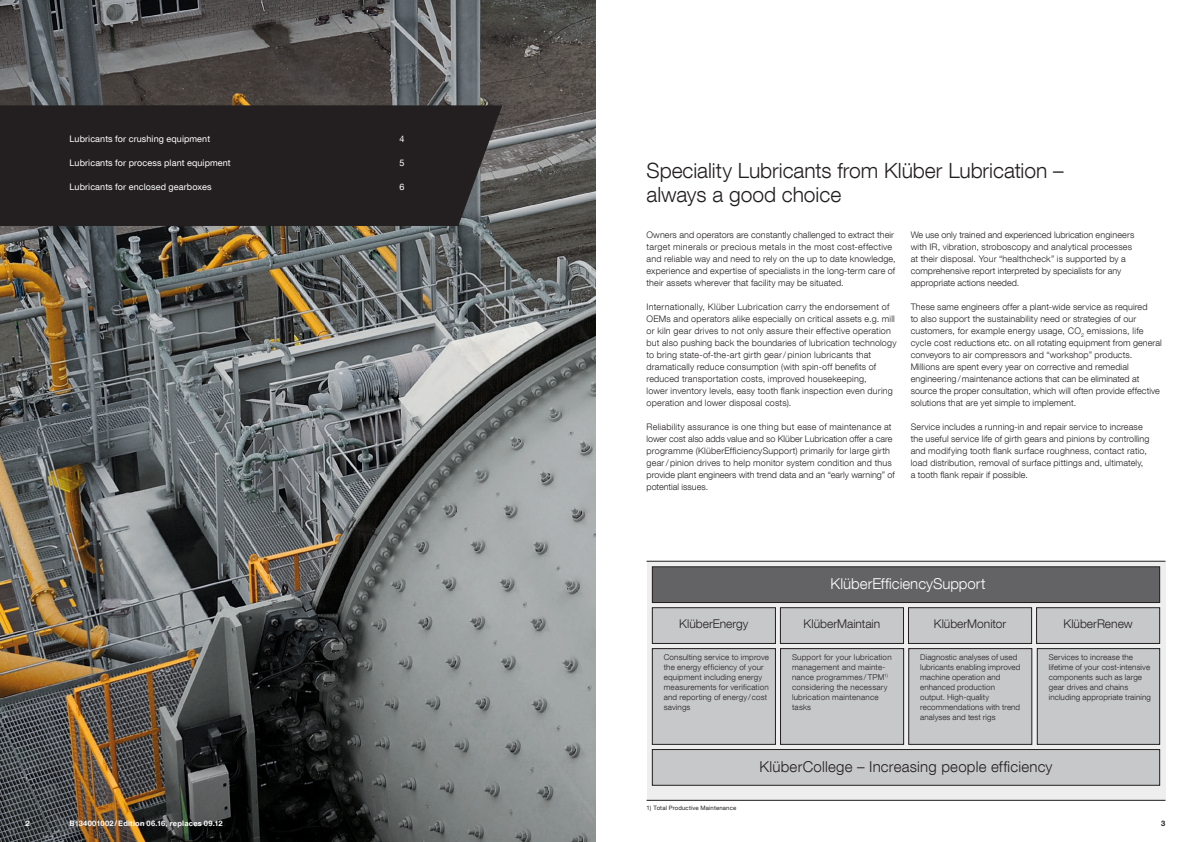
<style>
.page{position:relative;width:1191px;height:842px;background:#fff}
.page>*{position:absolute;margin:0;border:0;box-sizing:border-box;transform-origin:0 0}
.head_2{font:300 21px/24px "Helvetica Neue LT Com";letter-spacing:-.005em;color:#231f20}
.t1{font:300 15px "Helvetica Neue LT Com";letter-spacing:.015em;color:#231f20}
.t2{font:300 15px "Helvetica Neue LT Com";color:#fff}
.t3{font:300 12px "Helvetica Neue LT Com";color:#231f20}
.copy{font:300 9px/12px "Helvetica Neue LT Com";letter-spacing:.015em;color:#231f20}
.index_negative{font:9px "Helvetica Neue LT Com";letter-spacing:.01em;color:#fff}
.t4{font:300 8px/10px "Helvetica Neue LT Com";letter-spacing:.015em;color:#231f20}
.edition_Nr_white{font:700 7.5px "Helvetica Neue LT Com";letter-spacing:.025em;color:#fff}
.t5{font:700 7.5px "Helvetica Neue LT Com";color:#231f20}
.t6{font:6px "Helvetica Neue LT Com";letter-spacing:.025em;color:#231f20}
</style>
<div class="page">
<img style="left:0;top:0;width:595px;height:842px">
<div style="left:0;top:105px;width:503px;height:121px;background:#231f20"></div>
<div style="left:646px;top:561px;width:519px;height:239px;background:#eeeeef"></div>
<hr style="left:646px;top:561px;width:519px;height:1px;background:#231f20">
<hr style="left:646px;top:800px;width:519px;height:1px;background:#231f20">
<div style="left:652px;top:749px;width:507px;height:36px;background:#c7c8ca"></div>
<div style="left:652px;top:749px;width:507px;height:36px;border:1px solid #231f20"></div>
<div style="left:652px;top:567px;width:507px;height:35px;background:#636366"></div>
<div style="left:652px;top:567px;width:507px;height:36px;border:1px solid #231f20"></div>
<div style="left:652px;top:649px;width:123px;height:95px;background:#c7c8ca"></div>
<div style="left:652px;top:648px;width:123px;height:96px;border:1px solid #231f20"></div>
<div style="left:780px;top:649px;width:123px;height:95px;background:#c7c8ca"></div>
<div style="left:780px;top:648px;width:123px;height:96px;border:1px solid #231f20"></div>
<div style="left:908px;top:649px;width:123px;height:95px;background:#c7c8ca"></div>
<div style="left:908px;top:648px;width:124px;height:96px;border:1px solid #231f20"></div>
<div style="left:1037px;top:649px;width:122px;height:95px;background:#c7c8ca"></div>
<div style="left:1037px;top:648px;width:122px;height:96px;border:1px solid #231f20"></div>
<div style="left:652px;top:608px;width:123px;height:35px;background:#c7c8ca"></div>
<div style="left:652px;top:607px;width:123px;height:36px;border:1px solid #231f20"></div>
<div style="left:780px;top:608px;width:123px;height:35px;background:#c7c8ca"></div>
<div style="left:780px;top:607px;width:123px;height:36px;border:1px solid #231f20"></div>
<div style="left:908px;top:608px;width:123px;height:35px;background:#c7c8ca"></div>
<div style="left:908px;top:607px;width:123px;height:36px;border:1px solid #231f20"></div>
<div style="left:1036px;top:608px;width:123px;height:35px;background:#c7c8ca"></div>
<div style="left:1036px;top:607px;width:123px;height:36px;border:1px solid #231f20"></div>
<p class="index_negative" style="left:69px;top:133px;width:142px">Lubricants for crushing equipment</p>
<p class="index_negative" style="left:399px;top:133px;width:7px">4</p>
<p class="index_negative" style="left:69px;top:157px;width:163px">Lubricants for process plant equipment</p>
<p class="index_negative" style="left:399px;top:157px;width:7px">5</p>
<p class="index_negative" style="left:69px;top:181px;width:143px">Lubricants for enclosed gearboxes</p>
<p class="index_negative" style="left:399px;top:181px;width:7px">6</p>
<p class="head_2" style="left:646px;top:158px;width:419px">Speciality Lubricants from Klüber Lubrication – always a good choice</p>
<p class="copy" style="left:910px;top:229px;width:225px">We use only trained and experienced lubrication engineers with IR, vibration, stroboscopy and analytical processes at their disposal. Your “healthcheck” is supported by a comprehensive report interpreted by specialists for any appropriate actions needed.</p>
<p class="copy" style="left:910px;top:301px;width:253px">These same engineers offer a plant-wide service as required<br>to also support the sustainability need or strategies of our customers, for example energy usage, CO<sub>2</sub> emissions, life cycle cost reductions etc. on all rotating equipment from general conveyors to air compressors and “workshop” products.<br>Millions are spent every year on corrective and remedial engineering/maintenance actions that can be eliminated at source the proper consultation, which will often provide effective solutions that are yet simple to implement.</p>
<p class="copy" style="left:910px;top:421px;width:240px">Service includes a running-in and repair service to increase the useful service life of girth gears and pinions by controlling and modifying tooth flank surface roughness, contact ratio, load distribution, removal of surface pittings and, ultimately, a tooth flank repair if possible.</p>
<p class="copy" style="left:646px;top:229px;width:251px">Owners and operators are constantly challenged to extract their target minerals or precious metals in the most cost-effective and reliable way and need to rely on the up to date knowledge, experience and expertise of specialists in the long-term care of their assets wherever that facility may be situated.</p>
<p class="copy" style="left:646px;top:301px;width:251px">Internationally, Klüber Lubrication carry the endorsement of OEMs and operators alike especially on critical assets e.g. mill or kiln gear drives to not only assure their effective operation but also pushing back the boundaries of lubrication technology to bring state-of-the-art girth gear/ pinion lubricants that dramatically reduce consumption (with spin-off benefits of reduced transportation costs, improved housekeeping,<br>lower inventory levels, easy tooth flank inspection even during operation and lower disposal costs).</p>
<p class="copy" style="left:646px;top:421px;width:250px">Reliability assurance is one thing but ease of maintenance at lower cost also adds value and so Klüber Lubrication offer a care programme (KlüberEfficiencySupport) primarily for large girth gear/ pinion drives to help monitor system condition and thus provide plant engineers with trend data and an “early warning” of potential issues.</p>
<p class="t2" style="left:830px;top:574px;width:156px">KlüberEfficiencySupport</p>
<p class="t3" style="left:679px;top:616px;width:71px">KlüberEnergy</p>
<p class="t3" style="left:803px;top:616px;width:78px">KlüberMaintain</p>
<p class="t3" style="left:933px;top:616px;width:74px">KlüberMonitor</p>
<p class="t3" style="left:1063px;top:616px;width:71px">KlüberRenew</p>
<p class="t4" style="left:664px;top:652px;width:107px">Consulting service to improve the energy efficiency of your equipment including energy measurements for verification and reporting of energy / cost savings</p>
<p class="t4" style="left:792px;top:652px;width:101px">Support for your lubrication management and mainte&shy;nance programmes / TPM<sup>1) </sup>considering the necessary lubrication maintenance tasks</p>
<p class="t4" style="left:920px;top:652px;width:102px">Diagnostic analyses of used lubricants enabling improved machine operation and enhanced production output. High-quality recommendations with trend analyses and test rigs</p>
<p class="t4" style="left:1048px;top:652px;width:104px">Services to increase the lifetime of your cost-intensive components such as large gear drives and chains including appropriate training</p>
<p class="t6" style="left:646px;top:804px;width:91px">1) Total Productive Maintenance</p>
<p class="t1" style="left:759px;top:757px;width:294px">KlüberCollege – Increasing people efficiency</p>
<p class="edition_Nr_white" style="left:69px;top:818px;width:155px">B134001002/Edition 06.16, replaces 09.12</p>
<p class="edition_Nr_white" style="left:26px;top:818px;width:6px">2</p>
<p class="t5" style="left:1161px;top:818px;width:6px">3</p>
</div>
